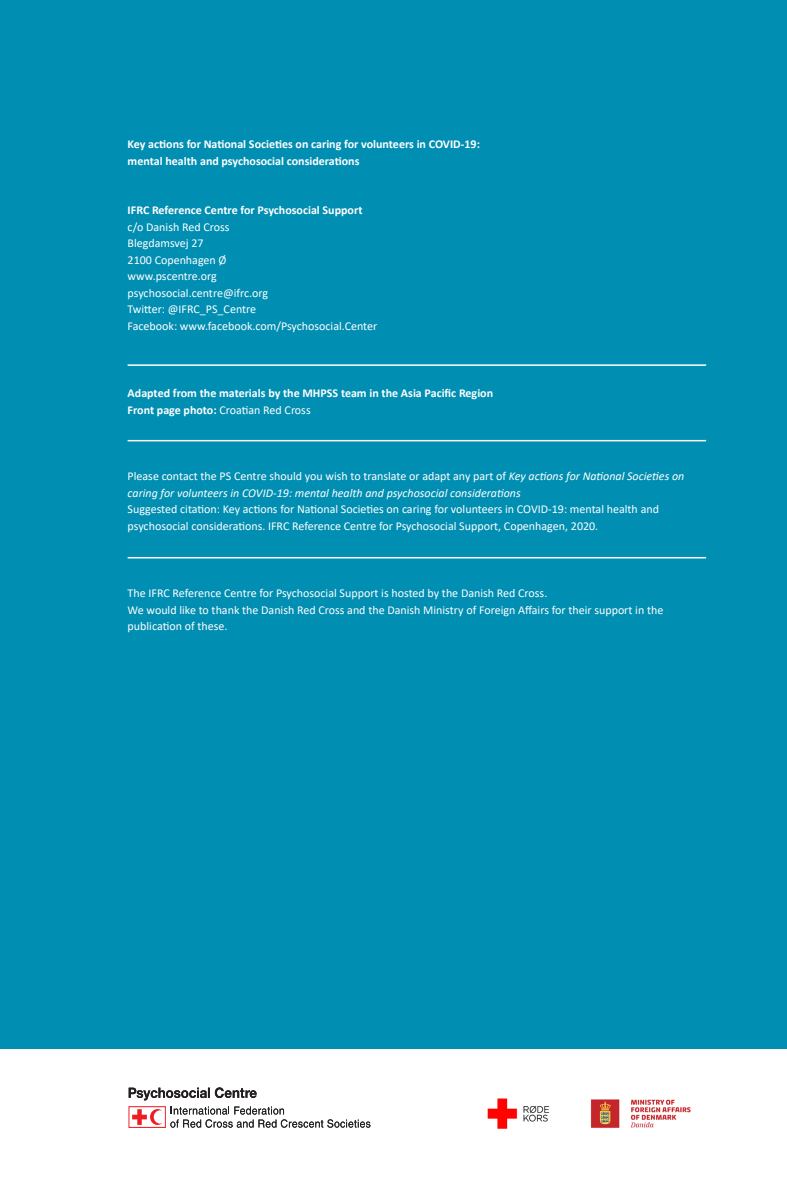
<style>
.page{position:relative;width:787px;height:1191px;background:#fff}
.page>*{position:absolute;margin:0;border:0;box-sizing:border-box;transform-origin:0 0}
.t1{font:12px/16.5px "Calibri";color:#fff}
.footnote{font:700 12px/16.5px "Calibri";color:#fff}
.t2{font:italic 12px/16.5px "Calibri";color:#fff}
.s1{font-weight:700}
.s2{font-style:normal}
</style>
<div class="page">
<div style="left:0;top:0;width:787px;height:1048px;background:#008eb2"></div>
<hr style="left:128px;top:364px;width:578px;height:2px;background:#fff">
<hr style="left:128px;top:440px;width:578px;height:1px;background:#fff">
<hr style="left:128px;top:557px;width:578px;height:1px;background:#fff">
<img style="left:487px;top:1098px;width:63px;height:31px">
<img style="left:590px;top:1099px;width:101px;height:29px">
<svg style="left:170px;top:1106px;width:200px;height:21px"></svg>
<svg style="left:128px;top:1106px;width:38px;height:22px"></svg>
<svg style="left:132px;top:1109px;width:30px;height:16px"></svg>
<div style="left:129px;top:1106px;width:37px;height:21px;border:1px solid #ee1d23"></div>
<svg style="left:129px;top:1087px;width:128px;height:13px"></svg>
<p class="footnote" style="left:128px;top:136px;width:354px">Key actions for National Societies on caring for volunteers in COVID-19: mental health and psychosocial considerations</p>
<p class="footnote" style="left:128px;top:202px;width:236px">IFRC Reference Centre for Psychosocial Support</p>
<p class="t1" style="left:128px;top:218px;width:103px">c/o Danish Red Cross</p>
<p class="t1" style="left:128px;top:235px;width:77px">Blegdamsvej 27</p>
<p class="t1" style="left:128px;top:251px;width:100px">2100 Copenhagen Ø</p>
<p class="t1" style="left:128px;top:268px;width:91px">www.pscentre.org</p>
<p class="t1" style="left:128px;top:284px;width:142px">psychosocial.centre@ifrc.org</p>
<p class="t1" style="left:128px;top:301px;width:130px">Twitter: @IFRC_PS_Centre</p>
<p class="t1" style="left:128px;top:317px;width:251px">Facebook: www.facebook.com/Psychosocial.Center</p>
<p class="footnote" style="left:128px;top:384px;width:367px">Adapted from the materials by the MHPSS team in the Asia Pacific Region</p>
<p class="t1" style="left:128px;top:402px;width:184px"><span class="s1">Front page photo:</span> Croatian Red Cross</p>
<p class="t2" style="left:128px;top:468px;width:558px"><span class="s2">Please contact the PS Centre should you wish to translate or adapt any part of</span> Key actions for National Societies on caring for volunteers in COVID-19: mental health and psychosocial considerations</p>
<p class="t1" style="left:128px;top:501px;width:533px">Suggested citation: Key actions for National Societies on caring for volunteers in COVID-19: mental health and psychosocial considerations. IFRC Reference Centre for Psychosocial Support, Copenhagen, 2020.</p>
<p class="t1" style="left:128px;top:585px;width:421px">The IFRC Reference Centre for Psychosocial Support is hosted by the Danish Red Cross.</p>
<p class="t1" style="left:128px;top:601px;width:537px">We would like to thank the Danish Red Cross and the Danish Ministry of Foreign Affairs for their support in the publication of these.</p>
</div>
